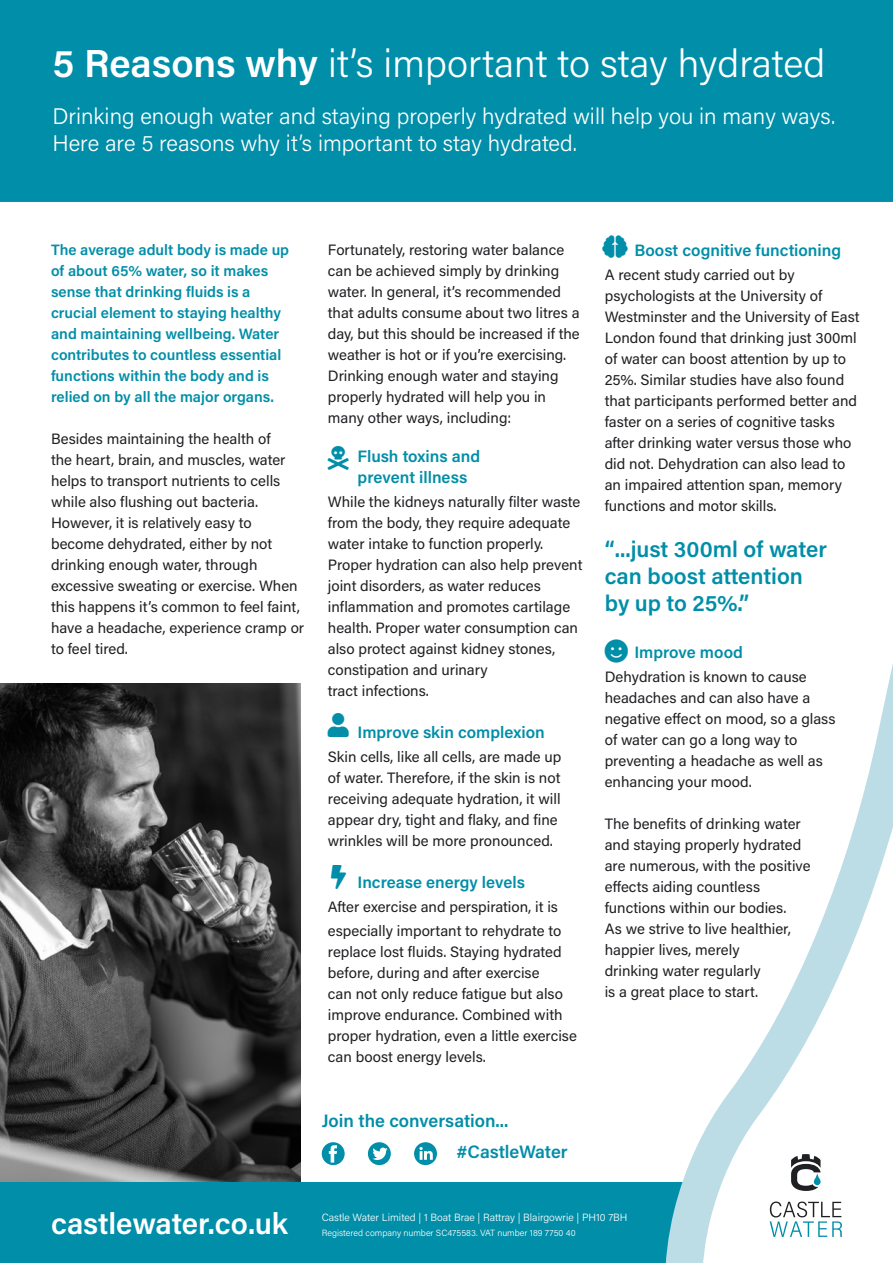
<style>
.page{position:relative;width:893px;height:1263px;background:#fff}
.page>*{position:absolute;margin:0;border:0;box-sizing:border-box;transform-origin:0 0}
.t1{font:300 39px "Acumin Pro";color:#fff}
.t2{font:600 30px "Acumin Pro";letter-spacing:-.005em;color:#fff}
.t3{font:24px "Font Awesome 5 Pro Solid";color:#008ea8}
.t4{font:300 22.5px/27px "Acumin Pro";color:#fff}
.t5{font:600 22.5px/27px "Acumin Pro";color:#008ea8}
.t6{font:22.5px "Font Awesome 5 Pro Solid";color:#008ea8}
.t7{font:600 18px "Acumin Pro";letter-spacing:-.005em;color:#008ea8}
.t8{font:600 16.5px/21px "Acumin Pro";color:#008ea8}
.t9{font:15px/21px "Acumin Pro";color:#1f2023}
.t10{font:600 15px/21px "Acumin Pro";color:#008ea8}
.t11{font:300 10.5px "Acumin Pro";color:#fff}
.t12{font:300 9px "Acumin Pro";color:#fff}
.s1{font-weight:600}
</style>
<div class="page">
<div style="left:0;top:0;width:893px;height:202px;background:#008ea8"></div>
<img style="left:0;top:683px;width:300px;height:499px">
<div style="left:0;top:1182px;width:690px;height:81px;background:#008ea8"></div>
<svg style="left:322px;top:1142px;width:23px;height:23px"></svg>
<svg style="left:368px;top:1142px;width:23px;height:23px"></svg>
<svg style="left:414px;top:1142px;width:23px;height:23px"></svg>
<svg style="left:665px;top:663px;width:228px;height:600px"></svg>
<h1 class="t1" style="left:52px;top:36px;width:774px"><span class="s1">5 Reasons why</span> it’s important to stay hydrated</h1>
<h3 class="t4" style="left:52px;top:102px;width:784px">Drinking enough water and staying properly hydrated will help you in many ways.<br>Here are 5 reasons why it’s important to stay hydrated.</h3>
<p class="t10" style="left:51px;top:238px;width:240px">The average adult body is made up of about 65% water, so it makes sense that drinking fluids is a crucial element to staying healthy and maintaining wellbeing. Water contributes to countless essential functions within the body and is relied on by all the major organs.</p>
<p class="t9" style="left:51px;top:427px;width:255px">Besides maintaining the health of<br>the heart, brain, and muscles, water helps to transport nutrients to cells while also flushing out bacteria.<br>However, it is relatively easy to become dehydrated, either by not drinking enough water, through excessive sweating or exercise. When this happens it’s common to feel faint, have a headache, experience cramp or to feel tired.</p>
<p class="t9" style="left:328px;top:238px;width:253px">Fortunately, restoring water balance can be achieved simply by drinking water. In general, it’s recommended that adults consume about two litres a day, but this should be increased if the weather is hot or if you’re exercising.<br>Drinking enough water and staying properly hydrated will help you in many other ways, including:</p>
<p class="t8" style="left:358px;top:445px;width:124px">Flush toxins and prevent illness</p>
<p class="t9" style="left:328px;top:490px;width:256px">While the kidneys naturally filter waste from the body, they require adequate water intake to function properly.<br>Proper hydration can also help prevent joint disorders, as water reduces inflammation and promotes cartilage health. Proper water consumption can also protect against kidney stones, constipation and urinary<br>tract infections.</p>
<p class="t8" style="left:358px;top:721px;width:189px">Improve skin complexion</p>
<p class="t9" style="left:328px;top:745px;width:235px">Skin cells, like all cells, are made up of water. Therefore, if the skin is not receiving adequate hydration, it will appear dry, tight and flaky, and fine wrinkles will be more pronounced.</p>
<p class="t8" style="left:358px;top:871px;width:169px">Increase energy levels</p>
<p class="t9" style="left:328px;top:894px;width:235px;line-height:24px">After exercise and perspiration, it is especially important to rehydrate to</p>
<p class="t9" style="left:328px;top:940px;width:250px">replace lost fluids. Staying hydrated before, during and after exercise<br>can not only reduce fatigue but also improve endurance. Combined with proper hydration, even a little exercise can boost energy levels.</p>
<h3 class="t3" style="left:328px;top:446px;width:23px">▲◆●●□▲▲□■▲</h3>
<h3 class="t3" style="left:331px;top:865px;width:17px">□●▼</h3>
<p class="t7" style="left:322px;top:1108px;width:188px">Join the conversation...</p>
<p class="t7" style="left:456px;top:1139px;width:113px">#CastleWater</p>
<h3 class="t6" style="left:603px;top:235px;width:27px">■</h3>
<p class="t8" style="left:634px;top:239px;width:208px">Boost cognitive functioning</p>
<p class="t9" style="left:605px;top:264px;width:256px">A recent study carried out by psychologists at the University of Westminster and the University of East London found that drinking just 300ml of water can boost attention by up to 25%. Similar studies have also found that participants performed better and faster on a series of cognitive tasks after drinking water versus those who did not. Dehydration can also lead to an impaired attention span, memory functions and motor skills.</p>
<h3 class="t5" style="left:605px;top:534px;width:224px">“...just 300ml of water can boost attention by up to 25%.”</h3>
<p class="t8" style="left:634px;top:641px;width:110px">Improve mood</p>
<p class="t9" style="left:605px;top:666px;width:232px">Dehydration is known to cause headaches and can also have a negative effect on mood, so a glass of water can go a long way to preventing a headache as well as enhancing your mood.</p>
<p class="t9" style="left:605px;top:813px;width:207px">The benefits of drinking water and staying properly hydrated are numerous, with the positive effects aiding countless functions within our bodies.<br>As we strive to live healthier, happier lives, merely<br>drinking water regularly<br>is a great place to start.</p>
<h2 class="t2" style="left:51px;top:1202px;width:238px">castlewater.co.uk</h2>
<p class="t11" style="left:322px;top:1210px;width:307px">Castle Water Limited | 1 Boat Brae | Rattray | Blairgowrie | PH10 7BH</p>
<p class="t12" style="left:322px;top:1226px;width:255px">Registered company number SC475583. VAT number 189 7750 40</p>
</div>
